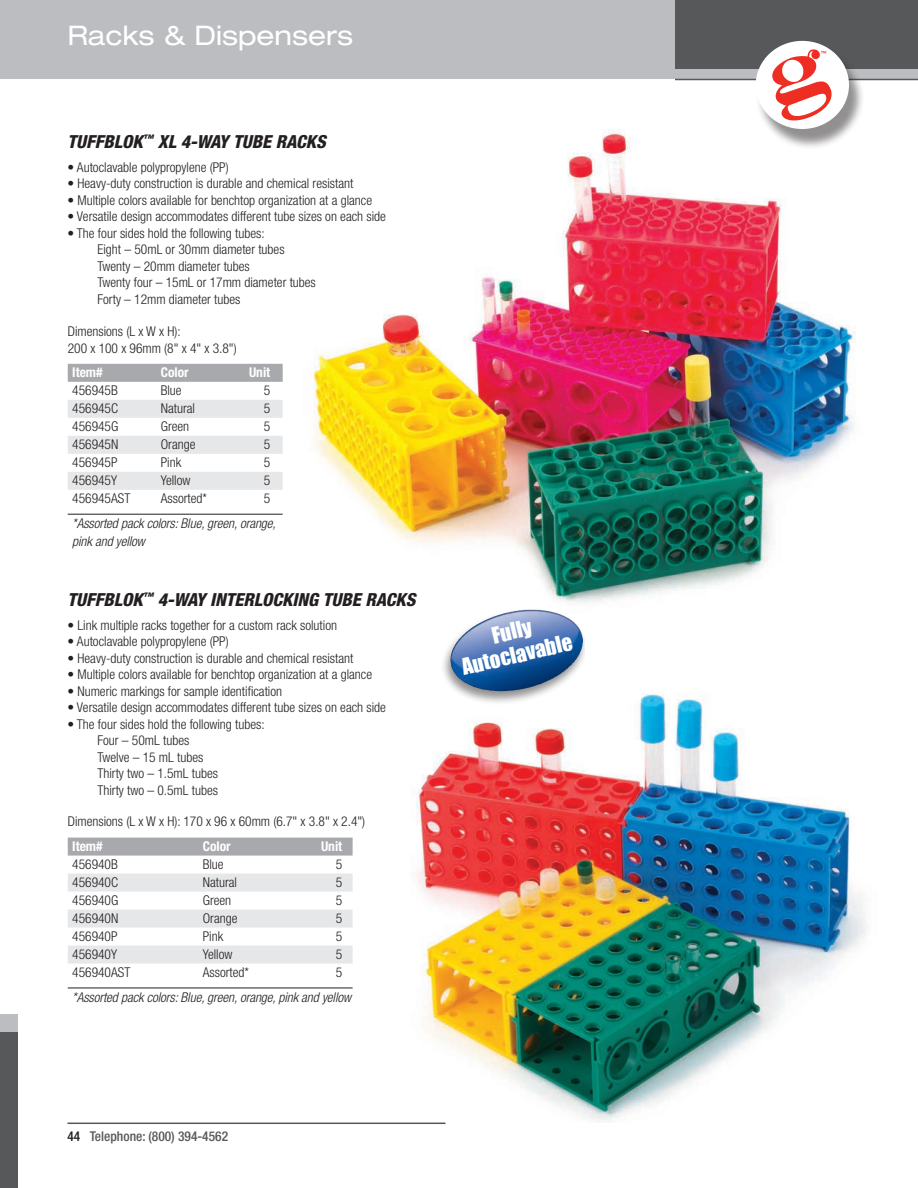
<style>
.page{position:relative;width:918px;height:1188px;background:#fff}
.page>*{position:absolute;margin:0;border:0;box-sizing:border-box;transform-origin:0 0}
.t1{font:expanded 27px "Helvetica Neue";color:#fff}
.t2{font:21px/24px "Impact";color:#fff;text-align:center}
.t3{font:italic 800 condensed 18px "Helvetica Neue";color:#231f20}
.t4{font:300 condensed 13.5px/16.5px "Helvetica Neue";color:#231f20}
.t5{font:italic 300 condensed 13.5px/18px "Helvetica Neue";letter-spacing:-.005em;color:#231f20}
.t6{font:700 condensed 13.5px "Helvetica Neue";color:#fff}
.t7{font:500 condensed 13.5px "Helvetica Neue";color:#57585a}
.t8{font:9px "Myriad Pro";color:#ee2e22}
.s1{color:#231f20}
</style>
<div class="page">
<img style="left:276px;top:129px;width:580px;height:474px">
<img style="left:411px;top:643px;width:456px;height:480px">
<div style="left:68px;top:838px;width:285px;height:18px;background:#a8a9ad"></div>
<div style="left:68px;top:874px;width:285px;height:18px;background:#e6e7e9"></div>
<div style="left:68px;top:910px;width:285px;height:18px;background:#e6e7e9"></div>
<div style="left:68px;top:946px;width:285px;height:18px;background:#e6e7e9"></div>
<hr style="left:68px;top:988px;width:285px;height:1px;background:#231f20">
<div style="left:68px;top:364px;width:215px;height:18px;background:#a8a9ad"></div>
<div style="left:68px;top:400px;width:215px;height:18px;background:#e6e7e9"></div>
<div style="left:68px;top:436px;width:215px;height:18px;background:#e6e7e9"></div>
<div style="left:68px;top:472px;width:215px;height:18px;background:#e6e7e9"></div>
<hr style="left:68px;top:514px;width:215px;height:1px;background:#231f20">
<div style="left:440px;top:608px;width:144px;height:98px;background:#231f20;opacity:.5"></div>
<img style="left:450px;top:610px;width:128px;height:81px">
<div style="left:0;top:0;width:918px;height:78px;background:#bcbdc0"></div>
<div style="left:675px;top:0;width:243px;height:69px;background:#57585a"></div>
<hr style="left:68px;top:1123px;width:378px;height:1px;background:#57585a">
<div style="left:0;top:1014px;width:17px;height:174px;background:#bcbdc0"></div>
<div style="left:0;top:1032px;width:17px;height:156px;background:#57585a"></div>
<hr style="left:675px;top:79px;width:243px;height:1px;background:#57585a">
<div style="left:755px;top:46px;width:110px;height:104px;background:#231f20;opacity:.5"></div>
<div style="left:756px;top:41px;width:93px;height:88px;background:#fff;border-radius:50%"></div>
<svg style="left:772px;top:49px;width:62px;height:72px"></svg>
<h1 class="t1" style="left:68px;top:19px;width:287px">Racks &amp; Dispensers</h1>
<h3 class="t3" style="left:68px;top:131px;width:260px">TUFFBLOK<sup>™</sup> XL 4-WAY TUBE RACKS</h3>
<p class="t4" style="left:68px;top:159px;width:163px">• Autoclavable polypropylene (PP)</p>
<p class="t4" style="left:68px;top:175px;width:287px">• Heavy-duty construction is durable and chemical resistant</p>
<p class="t4" style="left:68px;top:192px;width:306px">• Multiple colors available for benchtop organization at a glance</p>
<p class="t4" style="left:68px;top:208px;width:320px">• Versatile design accommodates different tube sizes on each side</p>
<p class="t4" style="left:97px;top:225px;width:220px;text-indent:-30px">• The four sides hold the following tubes:<br>Eight – 50mL or 30mm diameter tubes Twenty – 20mm diameter tubes<br>Twenty four – 15mL or 17mm diameter tubes Forty – 12mm diameter tubes</p>
<p class="t4" style="left:68px;top:323px;width:170px">Dimensions (L x W x H):<br>200 x 100 x 96mm (8" x 4" x 3.8")</p>
<p class="t6" style="left:72px;top:364px;width:32px">Item#</p>
<p class="t6" style="left:161px;top:364px;width:29px">Color</p>
<p class="t6" style="left:249px;top:364px;width:23px">Unit</p>
<p class="t4" style="left:72px;top:382px;width:47px">456945B</p>
<p class="t4" style="left:161px;top:382px;width:22px">Blue</p>
<p class="t4" style="left:264px;top:382px;width:8px">5</p>
<p class="t4" style="left:72px;top:400px;width:47px">456945C</p>
<p class="t4" style="left:161px;top:400px;width:36px">Natural</p>
<p class="t4" style="left:264px;top:400px;width:8px">5</p>
<p class="t4" style="left:72px;top:418px;width:48px">456945G</p>
<p class="t4" style="left:161px;top:418px;width:30px">Green</p>
<p class="t4" style="left:264px;top:418px;width:8px">5</p>
<p class="t4" style="left:72px;top:436px;width:48px">456945N</p>
<p class="t4" style="left:161px;top:436px;width:36px">Orange</p>
<p class="t4" style="left:264px;top:436px;width:8px">5</p>
<p class="t4" style="left:72px;top:454px;width:47px">456945P</p>
<p class="t4" style="left:161px;top:454px;width:22px">Pink</p>
<p class="t4" style="left:264px;top:454px;width:8px">5</p>
<p class="t4" style="left:72px;top:472px;width:46px">456945Y</p>
<p class="t4" style="left:161px;top:472px;width:31px">Yellow</p>
<p class="t4" style="left:264px;top:472px;width:8px">5</p>
<p class="t4" style="left:72px;top:490px;width:60px">456945AST</p>
<p class="t4" style="left:161px;top:490px;width:48px">Assorted*</p>
<p class="t4" style="left:264px;top:490px;width:8px">5</p>
<p class="t5" style="left:72px;top:514px;width:205px">*Assorted pack colors: Blue, green, orange, pink and yellow</p>
<h3 class="t3" style="left:68px;top:589px;width:350px">TUFFBLOK<sup>™</sup> 4-WAY INTERLOCKING TUBE RACKS</h3>
<p class="t4" style="left:68px;top:617px;width:271px">• Link multiple racks together for a custom rack solution</p>
<p class="t4" style="left:68px;top:633px;width:163px">• Autoclavable polypropylene (PP)</p>
<p class="t4" style="left:68px;top:650px;width:287px">• Heavy-duty construction is durable and chemical resistant</p>
<p class="t4" style="left:68px;top:666px;width:306px">• Multiple colors available for benchtop organization at a glance</p>
<p class="t4" style="left:68px;top:683px;width:216px">• Numeric markings for sample identification</p>
<p class="t4" style="left:68px;top:699px;width:320px">• Versatile design accommodates different tube sizes on each side</p>
<p class="t4" style="left:97px;top:716px;width:169px;text-indent:-30px">• The four sides hold the following tubes:<br>Four – 50mL tubes<br>Twelve – 15 mL tubes<br>Thirty two – 1.5mL tubes<br>Thirty two – 0.5mL tubes</p>
<p class="t4" style="left:68px;top:813px;width:299px">Dimensions (L x W x H): 170 x 96 x 60mm (6.7" x 3.8" x 2.4")</p>
<p class="t6" style="left:72px;top:838px;width:32px">Item#</p>
<p class="t6" style="left:203px;top:838px;width:29px">Color</p>
<p class="t6" style="left:321px;top:838px;width:23px">Unit</p>
<p class="t4" style="left:72px;top:856px;width:47px">456940B</p>
<p class="t4" style="left:203px;top:856px;width:22px">Blue</p>
<p class="t4" style="left:336px;top:856px;width:8px">5</p>
<p class="t4" style="left:72px;top:874px;width:47px">456940C</p>
<p class="t4" style="left:203px;top:874px;width:36px">Natural</p>
<p class="t4" style="left:336px;top:874px;width:8px">5</p>
<p class="t4" style="left:72px;top:892px;width:48px">456940G</p>
<p class="t4" style="left:203px;top:892px;width:30px">Green</p>
<p class="t4" style="left:336px;top:892px;width:8px">5</p>
<p class="t4" style="left:72px;top:910px;width:48px">456940N</p>
<p class="t4" style="left:203px;top:910px;width:36px">Orange</p>
<p class="t4" style="left:336px;top:910px;width:8px">5</p>
<p class="t4" style="left:72px;top:928px;width:47px">456940P</p>
<p class="t4" style="left:203px;top:928px;width:22px">Pink</p>
<p class="t4" style="left:336px;top:928px;width:8px">5</p>
<p class="t4" style="left:72px;top:946px;width:46px">456940Y</p>
<p class="t4" style="left:203px;top:946px;width:31px">Yellow</p>
<p class="t4" style="left:336px;top:946px;width:8px">5</p>
<p class="t4" style="left:72px;top:964px;width:60px">456940AST</p>
<p class="t4" style="left:203px;top:964px;width:48px">Assorted*</p>
<p class="t4" style="left:336px;top:964px;width:8px">5</p>
<p class="t5" style="left:72px;top:988px;width:280px">*Assorted pack colors: Blue, green, orange, pink and yellow</p>
<h2 class="t2" style="left:454px;top:631px;width:114px;rotate:-13deg">Fully<br>Autoclavable</h2>
<p class="t7" style="left:68px;top:1128px;width:162px"><span class="s1">44</span> Telephone: (800) 394-4562</p>
<p class="t8" style="left:821px;top:49px;width:7px">™</p>
</div>
